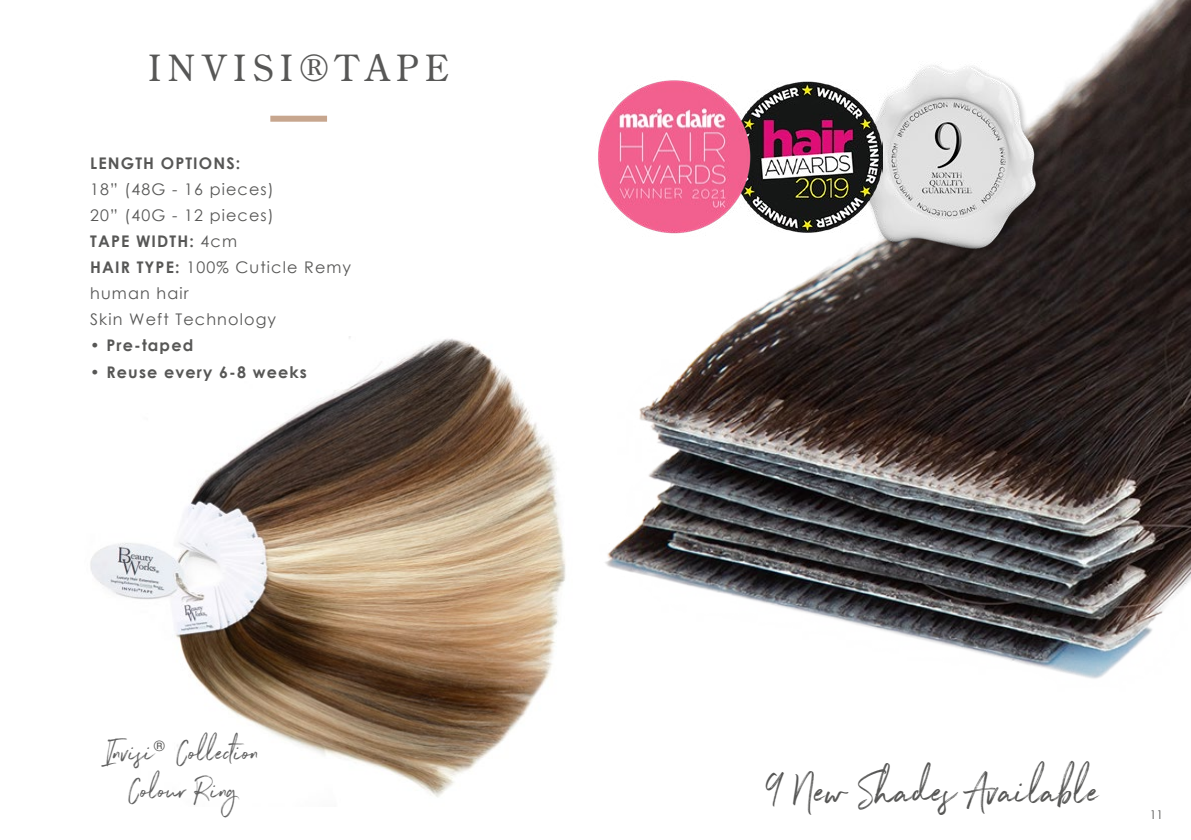
<style>
.page{position:relative;width:1191px;height:840px;background:#fff}
.page>*{position:absolute;margin:0;border:0;box-sizing:border-box;transform-origin:0 0}
.t1{font:48px "Northwell";color:#575756}
.t2{font:36px "Century Old Style Std";letter-spacing:.2em;color:#575756}
.t3{font:32px/38.4px "Northwell";color:#616161}
.t4{font:16px/26px "Century Gothic";letter-spacing:.07em;color:#575756}
.t5{font:700 16px "Century Gothic";letter-spacing:.07em;color:#575756}
.t6{font:14px "Century Gothic";color:#575756}
.t7{font:12px "Century Gothic";color:#575756}
.s1{font-weight:700}
</style>
<div class="page">
<img style="left:90px;top:336px;width:370px;height:461px">
<img style="left:460px;top:0;width:731px;height:773px">
<img style="left:846px;top:46px;width:201px;height:223px">
<img style="left:759px;top:82px;width:123px;height:151px">
<img style="left:586px;top:77px;width:173px;height:159px">
<div style="left:270px;top:116px;width:57px;height:6px;background:#c7a68e"></div>
<h2 class="t2" style="left:148px;top:44px;width:302px">INVISI®TAPE</h2>
<p class="t5" style="left:90px;top:151px;width:152px">LENGTH OPTIONS:</p>
<p class="t4" style="left:90px;top:176px;width:262px">18” (48G - 16 pieces)<br>20” (40G - 12 pieces)<br><span class="s1">TAPE WIDTH:</span> 4cm<br><span class="s1">HAIR TYPE:</span> 100% Cuticle Remy human hair<br>Skin Weft Technology</p>
<p class="t5" style="left:90px;top:333px;width:105px">• Pre-taped</p>
<p class="t5" style="left:90px;top:359px;width:218px">• Reuse every 6-8 weeks</p>
<h3 class="t3" style="left:129px;top:728px;width:132px;text-indent:48px">Collection<br>Colour Ring</h3>
<h3 class="t3" style="left:106px;top:728px;width:49px">Invisi</h3>
<p class="t6" style="left:154px;top:735px;width:12px">®</p>
<h1 class="t1" style="left:764px;top:756px;width:338px">9 New Shades Available</h1>
<p class="t7" style="left:1150px;top:806px;width:15px">11</p>
</div>
